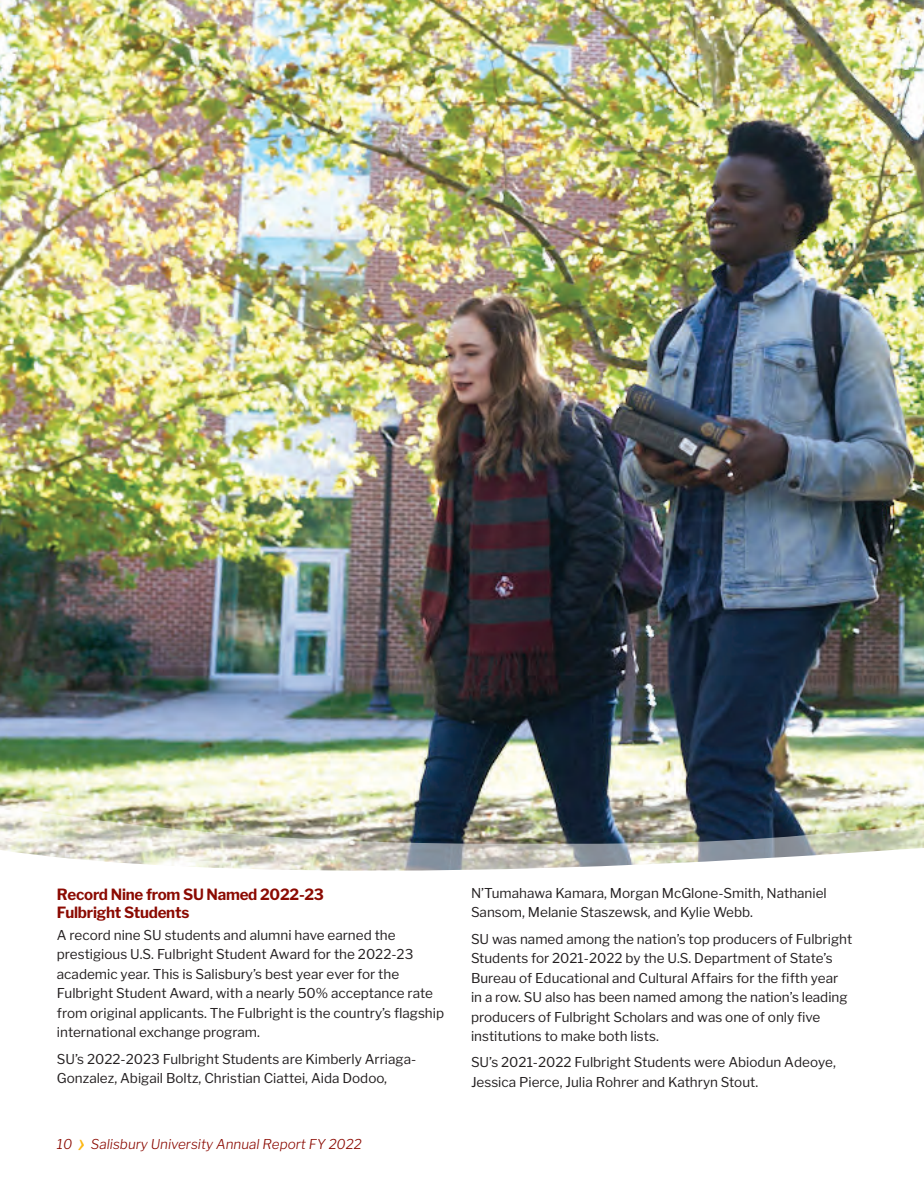
<style>
.page{position:relative;width:924px;height:1194px;background:#fff}
.page>*{position:absolute;margin:0;border:0;box-sizing:border-box;transform-origin:0 0}
.t1{font:700 15.3px/18.5px "Libre Franklin";letter-spacing:-.015em;color:#8b0a02}
.t2{font:13.5px/19.5px "Libre Franklin";color:#231f20}
.t3{font:italic 300 13.5px "Libre Franklin";color:#8b0a02}
.s1{font-weight:500;font-size:27px;color:#fcb814}
</style>
<div class="page">
<img style="left:0;top:0;width:924px;height:796px">
<img style="left:0;top:796px;width:924px;height:20px">
<img style="left:0;top:816px;width:924px;height:55px">
<p class="t1" style="left:57px;top:885px;width:269px">Record Nine from SU Named 2022-23<br>Fulbright Students</p>
<p class="t2" style="left:57px;top:925px;width:377px">A record nine SU students and alumni have earned the prestigious U.S. Fulbright Student Award for the 2022-23 academic year. This is Salisbury’s best year ever for the Fulbright Student Award, with a nearly 50% acceptance rate</p>
<p class="t2" style="left:57px;top:1003px;width:389px">from original applicants. The Fulbright is the country’s flagship</p>
<p class="t2" style="left:57px;top:1023px;width:205px">international exchange program.</p>
<p class="t2" style="left:57px;top:1049px;width:361px">SU’s 2022-2023 Fulbright Students are Kimberly Arriaga-<br>Gonzalez, Abigail Boltz, Christian Ciattei, Aida Dodoo,</p>
<p class="t3" style="left:57px;top:1135px;width:306px">10 <span class="s1">›</span> Salisbury University Annual Report FY 2022</p>
<p class="t2" style="left:471px;top:883px;width:357px">N’Tumahawa Kamara, Morgan McGlone-Smith, Nathaniel<br>Sansom, Melanie Staszewsk, and Kylie Webb.</p>
<p class="t2" style="left:471px;top:929px;width:383px">SU was named among the nation’s top producers of Fulbright<br>Students for 2021-2022 by the U.S. Department of State’s</p>
<p class="t2" style="left:471px;top:968px;width:369px">Bureau of Educational and Cultural Affairs for the fifth year</p>
<p class="t2" style="left:471px;top:987px;width:378px">in a row. SU also has been named among the nation’s leading</p>
<p class="t2" style="left:471px;top:1007px;width:351px">producers of Fulbright Scholars and was one of only five</p>
<p class="t2" style="left:471px;top:1026px;width:189px">institutions to make both lists.</p>
<p class="t2" style="left:471px;top:1053px;width:366px">SU’s 2021-2022 Fulbright Students were Abiodun Adeoye,<br>Jessica Pierce, Julia Rohrer and Kathryn Stout.</p>
</div>
